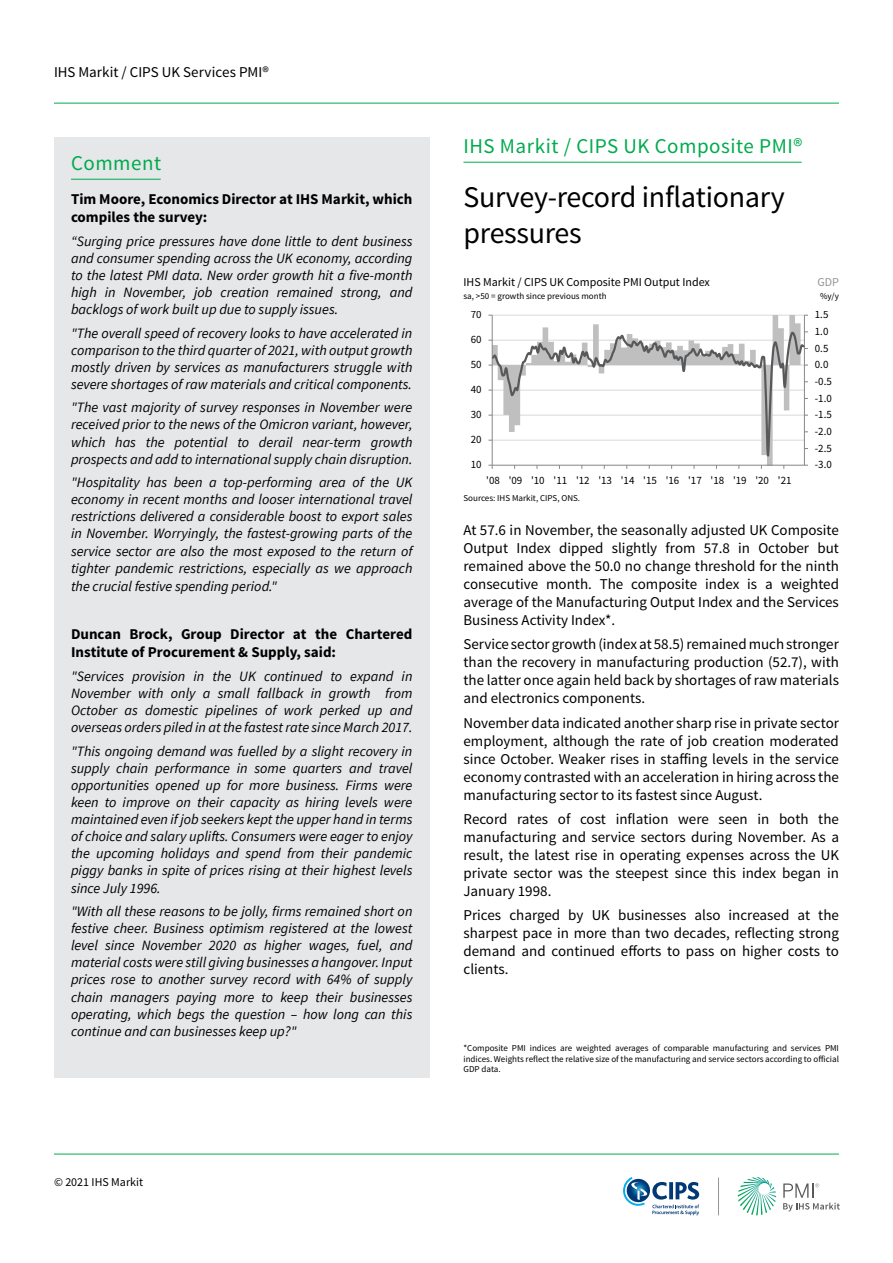
<style>
.page{position:relative;width:893px;height:1263px;background:#fff}
.page>*{position:absolute;margin:0;border:0;box-sizing:border-box;transform-origin:0 0}
.t1{font:30px/36px "Source Sans Pro";letter-spacing:-.01em;color:#000}
.t2{font:21px "Source Sans Pro";letter-spacing:.025em;color:#00ab4e}
.t3{font:15px/18px "Source Sans Pro";color:#000;text-align:justify}
.t4{font:700 15px/18px "Source Sans Pro";color:#000}
.t5{font:italic 14.25px/17.1px "Source Sans Pro";color:#000;text-align:justify}
.t6{font:12px "Source Sans Pro";color:#000}
.t7{font:12px "Source Sans Pro";color:#939598}
.t8{font:11.1px "Source Sans Pro";letter-spacing:-.005em;color:#000}
.t9{font:9px/10.8px "Source Sans Pro";color:#000;text-align:justify}
</style>
<div class="page">
<hr style="left:54px;top:103px;width:785px;height:1px;background:#00ab4e">
<svg style="left:738px;top:1177px;width:38px;height:38px"></svg>
<svg style="left:783px;top:1183px;width:57px;height:28px"></svg>
<hr style="left:54px;top:1154px;width:785px;height:1px;background:#00ab4e">
<hr style="left:718px;top:1177px;width:1px;height:38px;background:#939598">
<svg style="left:623px;top:1177px;width:76px;height:38px"></svg>
<div style="left:54px;top:138px;width:375px;height:55px;background:#e6e7e8"></div>
<hr style="left:71px;top:179px;width:90px;height:1px;background:#00ab4e">
<div style="left:54px;top:193px;width:375px;height:884px;background:#e6e7e8"></div>
<hr style="left:463px;top:162px;width:339px;height:1px;background:#00ab4e">
<hr style="left:492px;top:315px;width:312px;height:1px;background:#d9d9d9">
<svg style="left:493px;top:315px;width:308px;height:14px"></svg>
<hr style="left:804px;top:315px;width:1px;height:150px;background:#868686">
<hr style="left:492px;top:315px;width:1px;height:150px;background:#868686">
<svg style="left:488px;top:329px;width:320px;height:140px"></svg>
<p class="t3" style="left:54px;top:63px;width:216px">IHS Markit / CIPS UK Services PMI®</p>
<h2 class="t2" style="left:71px;top:150px;width:92px">Comment</h2>
<p class="t4" style="left:71px;top:191px;width:343px">Tim Moore, Economics Director at IHS Markit, which compiles the survey:</p>
<p class="t5" style="left:71px;top:232px;width:343px">“Surging price pressures have done little to dent business and consumer spending across the UK economy, according to the latest PMI data. New order growth hit a five-month high in November, job creation remained strong, and backlogs of work built up due to supply issues.</p>
<p class="t5" style="left:71px;top:324px;width:343px">"The overall speed of recovery looks to have accelerated in comparison to the third quarter of 2021, with output growth mostly driven by services as manufacturers struggle with severe shortages of raw materials and critical components.</p>
<p class="t5" style="left:71px;top:399px;width:343px">"The vast majority of survey responses in November were received prior to the news of the Omicron variant, however, which has the potential to derail near-term growth prospects and add to international supply chain disruption.</p>
<p class="t5" style="left:71px;top:474px;width:343px">"Hospitality has been a top-performing area of the UK economy in recent months and looser international travel restrictions delivered a considerable boost to export sales in November. Worryingly, the fastest-growing parts of the service sector are also the most exposed to the return of tighter pandemic restrictions, especially as we approach the crucial festive spending period."</p>
<p class="t4" style="left:71px;top:626px;width:343px">Duncan Brock, Group Director at the Chartered<br>Institute of Procurement &amp; Supply, said:</p>
<p class="t5" style="left:71px;top:668px;width:343px">"Services provision in the UK continued to expand in November with only a small fallback in growth from October as domestic pipelines of work perked up and overseas orders piled in at the fastest rate since March 2017.</p>
<p class="t5" style="left:71px;top:742px;width:343px">"This ongoing demand was fuelled by a slight recovery in supply chain performance in some quarters and travel opportunities opened up for more business. Firms were keen to improve on their capacity as hiring levels were maintained even if job seekers kept the upper hand in terms of choice and salary uplifts. Consumers were eager to enjoy the upcoming holidays and spend from their pandemic piggy banks in spite of prices rising at their highest levels since July 1996.</p>
<p class="t5" style="left:71px;top:903px;width:343px">"With all these reasons to be jolly, firms remained short on festive cheer. Business optimism registered at the lowest level since November 2020 as higher wages, fuel, and material costs were still giving businesses a hangover. Input prices rose to another survey record with 64% of supply chain managers paying more to keep their businesses operating, which begs the question – how long can this continue and can businesses keep up?"</p>
<p class="t6" style="left:54px;top:1175px;width:91px">© 2021 IHS Markit</p>
<h2 class="t2" style="left:463px;top:133px;width:340px">IHS Markit / CIPS UK Composite PMI®</h2>
<h1 class="t1" style="left:463px;top:180px;width:323px">Survey-record inflationary pressures</h1>
<p class="t6" style="left:463px;top:274px;width:248px">IHS Markit / CIPS UK Composite PMI Output Index</p>
<p class="t9" style="left:463px;top:291px;width:145px">sa, &gt;50 = growth since previous month</p>
<p class="t8" style="left:471px;top:308px;width:12px">70</p>
<p class="t8" style="left:471px;top:333px;width:12px">60</p>
<p class="t8" style="left:471px;top:358px;width:12px">50</p>
<p class="t8" style="left:471px;top:383px;width:12px">40</p>
<p class="t8" style="left:471px;top:408px;width:12px">30</p>
<p class="t8" style="left:471px;top:433px;width:12px">20</p>
<p class="t8" style="left:471px;top:458px;width:12px">10</p>
<p class="t8" style="left:486px;top:473px;width:307px">'08 '09 '10 '11 '12 '13 '14 '15 '16 '17 '18 '19 '20 '21</p>
<p class="t9" style="left:463px;top:492px;width:118px">Sources: IHS Markit, CIPS, ONS.</p>
<p class="t7" style="left:817px;top:274px;width:23px">GDP</p>
<p class="t9" style="left:820px;top:291px;width:20px">%y/y</p>
<p class="t8" style="left:815px;top:308px;width:15px">1.5</p>
<p class="t8" style="left:815px;top:324px;width:15px">1.0</p>
<p class="t8" style="left:815px;top:341px;width:15px">0.5</p>
<p class="t8" style="left:815px;top:358px;width:15px">0.0</p>
<p class="t8" style="left:815px;top:374px;width:19px">-0.5</p>
<p class="t8" style="left:815px;top:391px;width:19px">-1.0</p>
<p class="t8" style="left:815px;top:408px;width:19px">-1.5</p>
<p class="t8" style="left:815px;top:424px;width:19px">-2.0</p>
<p class="t8" style="left:815px;top:441px;width:19px">-2.5</p>
<p class="t8" style="left:815px;top:458px;width:19px">-3.0</p>
<p class="t3" style="left:463px;top:521px;width:377px">At 57.6 in November, the seasonally adjusted UK Composite Output Index dipped slightly from 57.8 in October but remained above the 50.0 no change threshold for the ninth consecutive month. The composite index is a weighted average of the Manufacturing Output Index and the Services Business Activity Index*.</p>
<p class="t3" style="left:463px;top:635px;width:377px">Service sector growth (index at 58.5) remained much stronger than the recovery in manufacturing production (52.7), with the latter once again held back by shortages of raw materials and electronics components.</p>
<p class="t3" style="left:463px;top:714px;width:377px">November data indicated another sharp rise in private sector employment, although the rate of job creation moderated since October. Weaker rises in staffing levels in the service economy contrasted with an acceleration in hiring across the manufacturing sector to its fastest since August.</p>
<p class="t3" style="left:463px;top:810px;width:377px">Record rates of cost inflation were seen in both the manufacturing and service sectors during November. As a result, the latest rise in operating expenses across the UK private sector was the steepest since this index began in January 1998.</p>
<p class="t3" style="left:463px;top:907px;width:377px">Prices charged by UK businesses also increased at the sharpest pace in more than two decades, reflecting strong demand and continued efforts to pass on higher costs to clients.</p>
<p class="t9" style="left:463px;top:1042px;width:377px">*Composite PMI indices are weighted averages of comparable manufacturing and services PMI indices. Weights reflect the relative size of the manufacturing and service sectors according to official GDP data.</p>
</div>
